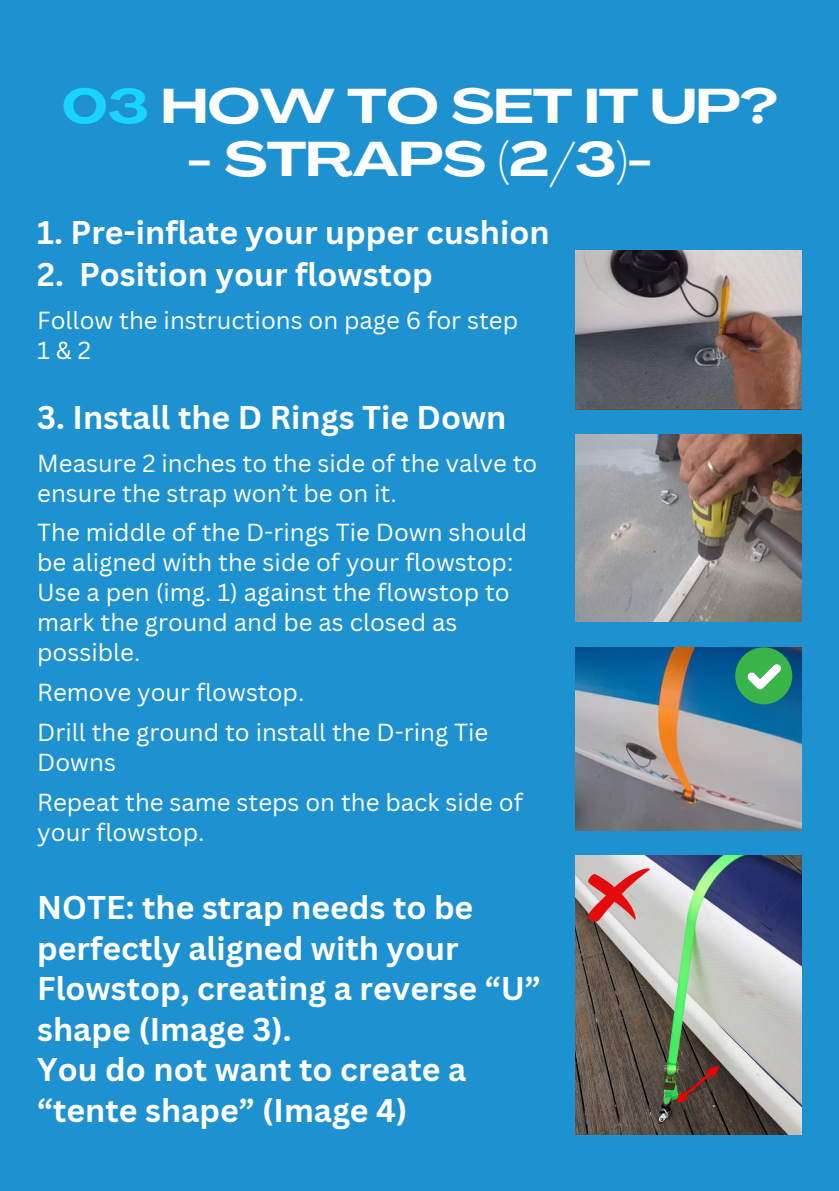
<style>
.page{position:relative;width:839px;height:1191px;background:#fff}
.page>*{position:absolute;margin:0;border:0;box-sizing:border-box;transform-origin:0 0}
.t1{font:700 48px "Agrandir Grand";color:#fff}
.t2{font:700 32px/40.4px "Canva Sans";color:#fff}
.t3{font:24px/30px "Canva Sans";color:#fff}
.s1{color:#19d4fe}
</style>
<div class="page">
<div style="left:0;top:0;width:838px;height:1191px;background:#1e91d1"></div>
<img style="left:575px;top:250px;width:226px;height:159px">
<img style="left:575px;top:434px;width:226px;height:188px">
<img style="left:575px;top:647px;width:226px;height:183px">
<img style="left:575px;top:856px;width:226px;height:279px">
<svg style="left:735px;top:647px;width:57px;height:57px;background:#43a66b"></svg>
<svg style="left:583px;top:866px;width:71px;height:58px;background:#d39392"></svg>
<img style="left:674px;top:1063px;width:48px;height:43px">
<p class="t1" style="left:62px;top:87px;width:717px"><span class="s1">03</span> HOW TO SET IT UP?</p>
<h2 class="t1" style="left:187px;top:140px;width:466px">- STRAPS (2/3)-</h2>
<p class="t2" style="left:37px;top:211px;width:514px">1. Pre-inflate your upper cushion</p>
<p class="t2" style="left:37px;top:253px;width:397px">2. Position your flowstop</p>
<p class="t3" style="left:37px;top:305px;width:482px">Follow the instructions on page 6 for step<br>1 &amp; 2</p>
<p class="t2" style="left:37px;top:396px;width:470px">3. Install the D Rings Tie Down</p>
<p class="t3" style="left:37px;top:447px;width:501px">Measure 2 inches to the side of the valve to ensure the strap won’t be on it.</p>
<p class="t3" style="left:37px;top:517px;width:491px">The middle of the D-rings Tie Down should be aligned with the side of your flowstop:<br>Use a pen (img. 1) against the flowstop to mark the ground and be as closed as possible.</p>
<p class="t3" style="left:37px;top:677px;width:268px">Remove your flowstop.</p>
<p class="t3" style="left:37px;top:717px;width:452px">Drill the ground to install the D-ring Tie<br>Downs</p>
<p class="t3" style="left:37px;top:786px;width:487px">Repeat the same steps on the back side of your flowstop.</p>
<h2 class="t2" style="left:37px;top:887px;width:505px">NOTE: the strap needs to be perfectly aligned with your<br>Flowstop, creating a reverse “U” shape (Image 3).</h2>
<p class="t2" style="left:37px;top:1049px;width:430px">You do not want to create a “tente shape” (Image 4)</p>
</div>
